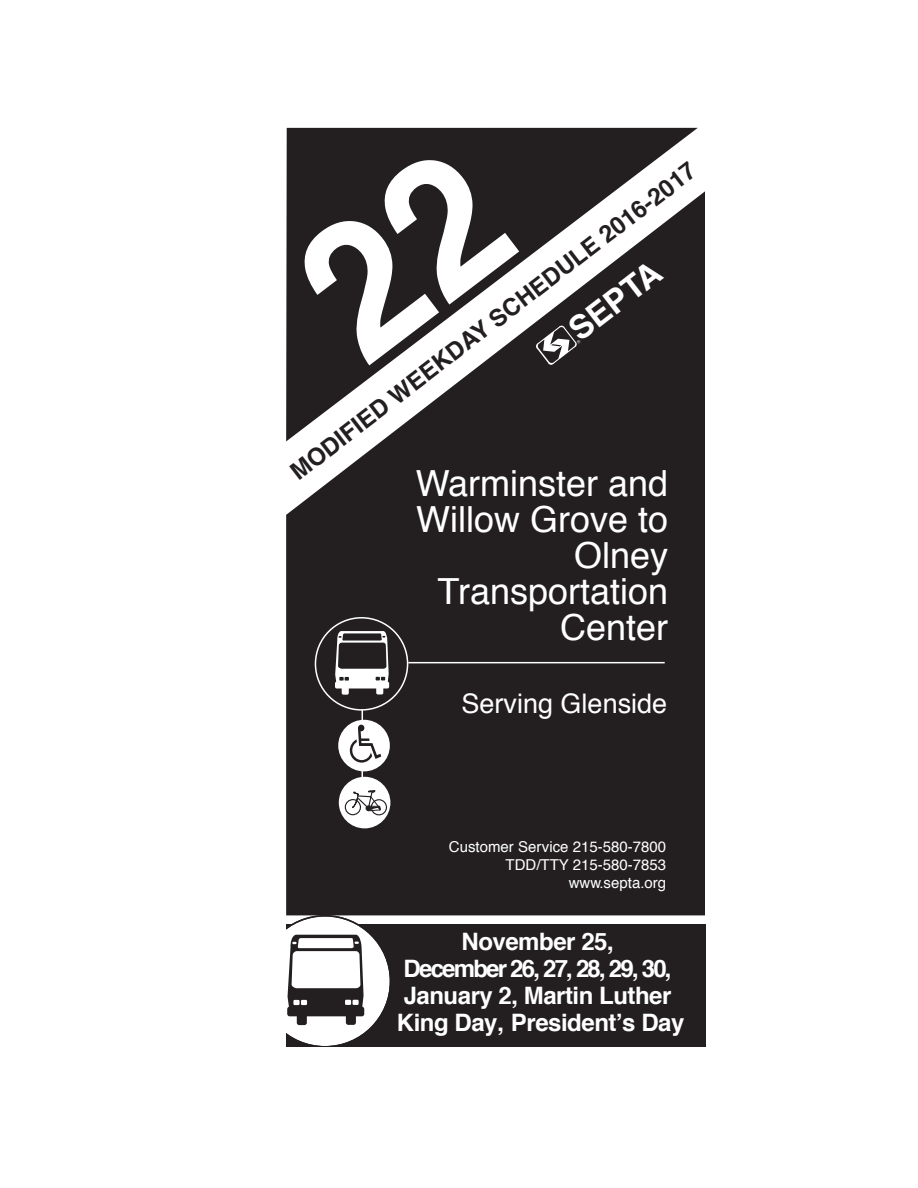
<style>
.page{position:relative;width:918px;height:1188px;background:#fff}
.page>*{position:absolute;margin:0;border:0;box-sizing:border-box;transform-origin:0 0}
.t1{font:36px/36px "Helvetica";color:#fff;text-align:right}
.t2{font:700 33px "Helvetica";color:#fff}
.t3{font:27px "Helvetica";color:#fff}
.t4{font:700 24px/27px "Helvetica";letter-spacing:-.02em;color:#fff;text-align:center}
.t5{font:700 24px "Helvetica";color:#231f20}
.t6{font:15px/18px "Helvetica";color:#fff;text-align:right}
</style>
<div class="page">
<svg style="left:286px;top:128px;width:412px;height:63px;fill:#231f20"></svg>
<svg style="left:286px;top:191px;width:419px;height:724px;background:#333031"></svg>
<hr style="left:408px;top:662px;width:257px;height:1px;background:#fff">
<div style="left:315px;top:618px;width:93px;height:92px;background:#231f20;border-radius:50%"></div>
<div style="left:315px;top:617px;width:93px;height:94px;border:2px solid #fff;border-radius:50%"></div>
<div style="left:342px;top:686px;width:7px;height:9px;background:#fff;border-radius:2px"></div>
<div style="left:376px;top:685px;width:7px;height:9px;background:#fff;border-radius:2px"></div>
<div style="left:335px;top:682px;width:54px;height:6px;background:#fff;border-radius:2px"></div>
<svg style="left:335px;top:631px;width:54px;height:52px"></svg>
<hr style="left:362px;top:709px;width:1px;height:111px;background:#fff">
<div style="left:339px;top:777px;width:51px;height:51px;background:#fff;border-radius:50%"></div>
<svg style="left:340px;top:789px;width:47px;height:27px"></svg>
<div style="left:338px;top:720px;width:52px;height:51px;background:#fff;border-radius:50%"></div>
<svg style="left:350px;top:725px;width:31px;height:38px"></svg>
<div style="left:286px;top:924px;width:419px;height:123px;background:#231f20"></div>
<svg style="left:286px;top:916px;width:104px;height:130px"></svg>
<svg style="left:287px;top:144px;width:232px;height:221px;background:#3c393a"></svg>
<svg style="left:536px;top:325px;width:45px;height:40px"></svg>
<p class="t5" style="left:283px;top:461px;width:506px;rotate:-38deg">MODIFIED WEEKDAY SCHEDULE 2016-2017</p>
<h2 class="t2" style="left:557px;top:312px;width:109px;rotate:-38deg">SEPTA</h2>
<h1 class="t1" style="left:416px;top:466px;width:254px">Warminster and<br>Willow Grove to<br>Olney<br>Transportation<br>Center</h1>
<p class="t3" style="left:462px;top:682px;width:207px">Serving Glenside</p>
<p class="t6" style="left:449px;top:838px;width:219px">Customer Service 215-580-7800<br>TDD/TTY 215-580-7853 www.septa.org</p>
<p class="t4" style="left:397px;top:928px;width:289px">November 25,<br>December 26, 27, 28, 29, 30,<br>January 2, Martin Luther<br>King Day, President’s Day</p>
</div>
